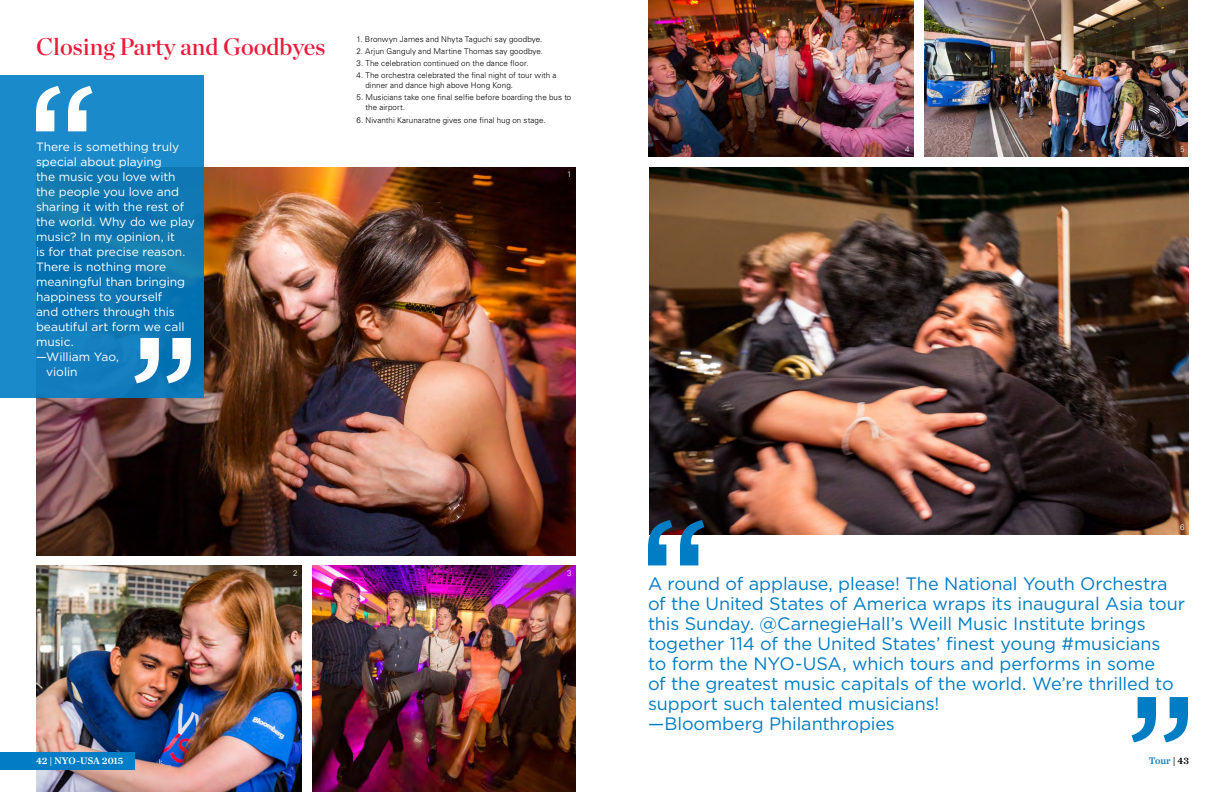
<style>
.page{position:relative;width:1224px;height:792px;background:#fff}
.page>*{position:absolute;margin:0;border:0;box-sizing:border-box;transform-origin:0 0}
.t1{font:24px "Chronicle Display Semi";color:#ed1a3b}
.t2{font:18px/20px "Gotham";letter-spacing:-.005em;color:#007dc5}
.t3{font:12px "Gotham";letter-spacing:-.005em;color:#fff}
.t4{font:10px "Chronicle Text G1 Semi";color:#fff}
.t5{font:10px "Chronicle Text G1 Semi";color:#007dc5}
.t6{font:300 8px/10px "Univers LT Std";letter-spacing:.01em;color:#000}
.t7{font:300 8px "Univers LT Std";color:#fff}
.s1{color:#000}
</style>
<div class="page">
<img style="left:649px;top:167px;width:540px;height:367px">
<img style="left:36px;top:167px;width:540px;height:389px">
<img style="left:648px;top:0;width:266px;height:156px">
<img style="left:36px;top:566px;width:266px;height:226px">
<img style="left:924px;top:0;width:264px;height:156px">
<img style="left:312px;top:566px;width:264px;height:226px">
<svg style="left:648px;top:520px;width:56px;height:45px"></svg>
<svg style="left:1132px;top:697px;width:56px;height:45px"></svg>
<svg style="left:0;top:75px;width:204px;height:323px;background:#127fbd"></svg>
<svg style="left:36px;top:86px;width:56px;height:45px"></svg>
<svg style="left:134px;top:338px;width:57px;height:45px"></svg>
<div style="left:0;top:752px;width:135px;height:18px;background:#007dc5"></div>
<h1 class="t1" style="left:36px;top:28px;width:291px">Closing Party and Goodbyes</h1>
<p class="t3" style="left:36px;top:139px;width:145px">There is something truly</p>
<p class="t3" style="left:36px;top:154px;width:127px">special about playing</p>
<p class="t3" style="left:36px;top:169px;width:141px">the music you love with</p>
<p class="t3" style="left:36px;top:184px;width:145px">the people you love and</p>
<p class="t3" style="left:36px;top:199px;width:150px">sharing it with the rest of</p>
<p class="t3" style="left:36px;top:214px;width:160px">the world. Why do we play</p>
<p class="t3" style="left:36px;top:229px;width:141px">music? In my opinion, it</p>
<p class="t3" style="left:36px;top:244px;width:151px">is for that precise reason.</p>
<p class="t3" style="left:36px;top:259px;width:132px">There is nothing more</p>
<p class="t3" style="left:36px;top:274px;width:151px">meaningful than bringing</p>
<p class="t3" style="left:36px;top:289px;width:128px">happiness to yourself</p>
<p class="t3" style="left:36px;top:304px;width:140px">and others through this</p>
<p class="t3" style="left:36px;top:319px;width:150px">beautiful art form we call</p>
<p class="t3" style="left:36px;top:334px;width:39px">music.</p>
<p class="t3" style="left:36px;top:349px;width:84px">—William Yao,</p>
<p class="t3" style="left:46px;top:364px;width:33px">violin</p>
<p class="t6" style="left:356px;top:34px;width:188px">1. Bronwyn James and Nhyta Taguchi say goodbye.</p>
<p class="t6" style="left:356px;top:46px;width:188px">2. Arjun Ganguly and Martine Thomas say goodbye.</p>
<p class="t6" style="left:356px;top:58px;width:174px">3. The celebration continued on the dance floor.</p>
<p class="t6" style="left:365px;top:70px;width:193px;text-indent:-9px">4. The orchestra celebrated the final night of tour with a dinner and dance high above Hong Kong.</p>
<p class="t6" style="left:365px;top:93px;width:207px;text-indent:-9px">5. Musicians take one final selfie before boarding the bus to the airport.</p>
<p class="t6" style="left:356px;top:115px;width:191px">6. Nivanthi Karunaratne gives one final hug on stage.</p>
<p class="t7" style="left:567px;top:170px;width:6px">1</p>
<p class="t7" style="left:293px;top:568px;width:6px">2</p>
<p class="t7" style="left:567px;top:568px;width:6px">3</p>
<p class="t7" style="left:905px;top:144px;width:6px">4</p>
<p class="t7" style="left:1180px;top:144px;width:6px">5</p>
<p class="t7" style="left:1180px;top:522px;width:6px">6</p>
<p class="t2" style="left:648px;top:573px;width:539px">A round of applause, please! The National Youth Orchestra of the United States of America wraps its inaugural Asia tour this Sunday. @CarnegieHall’s Weill Music Institute brings together 114 of the United States’ finest young #musicians<br>to form the NYO-USA, which tours and performs in some<br>of the greatest music capitals of the world. We’re thrilled to support such talented musicians!<br>—Bloomberg Philanthropies</p>
<p class="t4" style="left:36px;top:753px;width:89px">42 | NYO-USA 2015</p>
<p class="t5" style="left:1149px;top:753px;width:42px">Tour <span class="s1">| 43</span></p>
</div>
